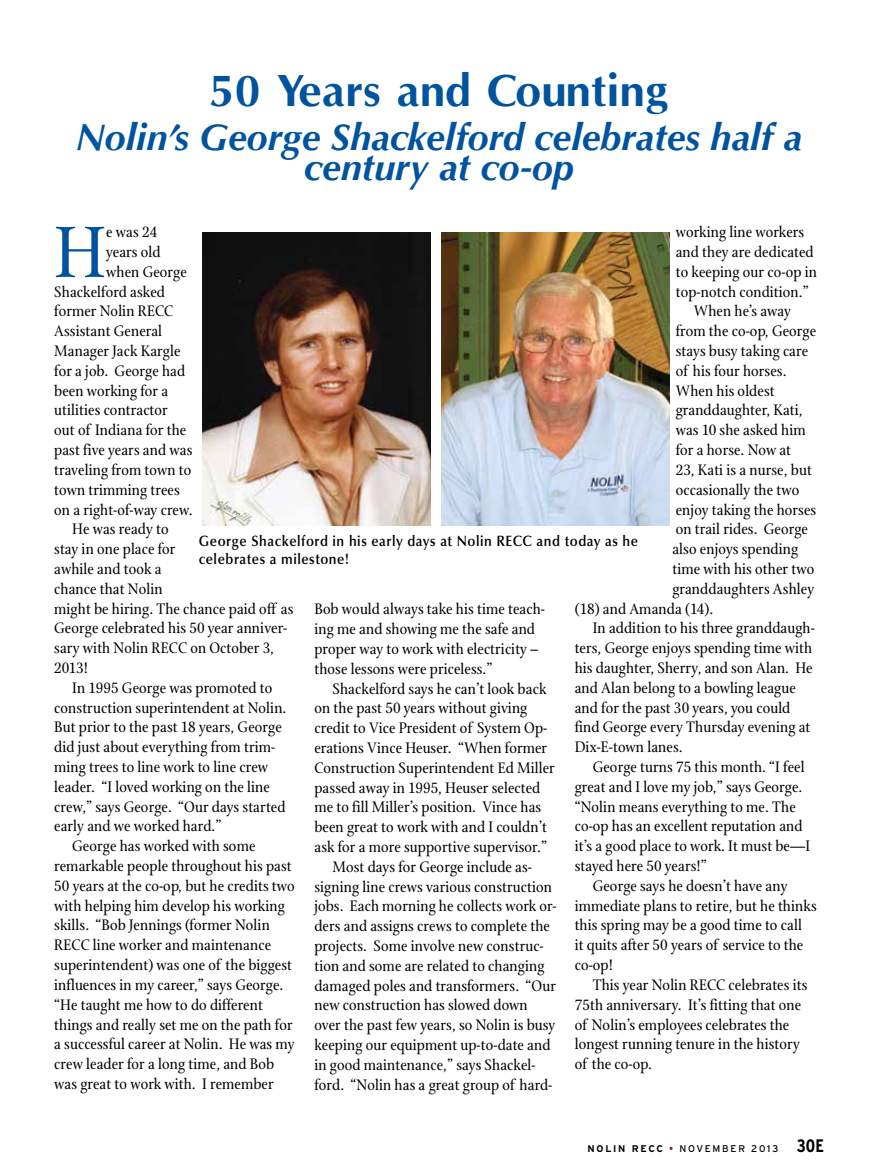
<style>
.page{position:relative;width:878px;height:1175px;background:#fff}
.page>*{position:absolute;margin:0;border:0;box-sizing:border-box;transform-origin:0 0}
.t1{font:78.3px "Stone Print";color:#00539f}
.t2{font:700 46.5px "Optim";color:#00539f}
.t3{font:italic 700 37.5px/30px "Optima";color:#00539f;text-align:center}
.t4{font:16.5px/19.8px "Stone Print";letter-spacing:.005em;color:#000}
.t5{font:600 15px/18px "Optima LT Std";letter-spacing:.04em;color:#000;scale:.9 1}
.t6{font:9.75px "Interstate";letter-spacing:.18em;color:#000}
.s1{font-weight:700}
.s2{color:#7a1315}
.s3{font-weight:700;font-stretch:condensed;font-size:18px}
</style>
<div class="page">
<img style="left:202px;top:232px;width:228px;height:294px">
<img style="left:441px;top:232px;width:228px;height:294px">
<h2 class="t2" style="left:209px;top:67px;width:460px">50 Years and Counting</h2>
<h3 class="t3" style="left:76px;top:122px;width:728px">Nolin’s George Shackelford celebrates half a century at co-op</h3>
<p class="t4" style="left:675px;top:222px;width:130px">working line workers</p>
<p class="t4" style="left:675px;top:242px;width:139px">and they are dedicated</p>
<p class="t4" style="left:675px;top:262px;width:143px">to keeping our co-op in</p>
<p class="t4" style="left:675px;top:282px;width:134px">top-notch condition.”</p>
<p class="t4" style="left:693px;top:301px;width:99px">When he’s away</p>
<p class="t4" style="left:675px;top:321px;width:142px">from the co-op, George</p>
<p class="t4" style="left:675px;top:341px;width:134px">stays busy taking care</p>
<p class="t4" style="left:675px;top:361px;width:112px">of his four horses.</p>
<p class="t4" style="left:675px;top:381px;width:100px">When his oldest</p>
<p class="t4" style="left:675px;top:400px;width:128px">granddaughter, Kati,</p>
<p class="t4" style="left:675px;top:420px;width:131px">was 10 she asked him</p>
<p class="t4" style="left:675px;top:440px;width:117px">for a horse. Now at</p>
<p class="t4" style="left:675px;top:460px;width:138px">23, Kati is a nurse, but</p>
<p class="t4" style="left:675px;top:480px;width:125px">occasionally the two</p>
<p class="t4" style="left:675px;top:499px;width:142px">enjoy taking the horses</p>
<p class="t4" style="left:675px;top:519px;width:134px">on trail rides. George</p>
<p class="t4" style="left:672px;top:539px;width:127px">also enjoys spending</p>
<p class="t4" style="left:672px;top:559px;width:143px">time with his other two</p>
<p class="t4" style="left:672px;top:579px;width:143px">granddaughters Ashley</p>
<p class="t4" style="left:574px;top:598px;width:140px">(18) and Amanda (14).</p>
<p class="t4" style="left:592px;top:618px;width:224px">In addition to his three granddaugh-</p>
<p class="t4" style="left:574px;top:638px;width:239px">ters, George enjoys spending time with</p>
<p class="t4" style="left:574px;top:658px;width:239px">his daughter, Sherry, and son Alan. He</p>
<p class="t4" style="left:574px;top:678px;width:223px">and Alan belong to a bowling league</p>
<p class="t4" style="left:574px;top:697px;width:217px">and for the past 30 years, you could</p>
<p class="t4" style="left:574px;top:717px;width:237px">find George every Thursday evening at</p>
<p class="t4" style="left:574px;top:737px;width:109px">Dix-E-town lanes.</p>
<p class="t4" style="left:592px;top:757px;width:213px">George turns 75 this month. “I feel</p>
<p class="t4" style="left:574px;top:777px;width:229px">great and I love my job,” says George.</p>
<p class="t4" style="left:574px;top:796px;width:222px">“Nolin means everything to me. The</p>
<p class="t4" style="left:574px;top:816px;width:229px">co-op has an excellent reputation and</p>
<p class="t4" style="left:574px;top:836px;width:237px">it’s a good place to work. It must be—I</p>
<p class="t4" style="left:574px;top:856px;width:133px">stayed here 50 years!”</p>
<p class="t4" style="left:592px;top:876px;width:196px">George says he doesn’t have any</p>
<p class="t4" style="left:574px;top:895px;width:243px">immediate plans to retire, but he thinks</p>
<p class="t4" style="left:574px;top:915px;width:229px">this spring may be a good time to call</p>
<p class="t4" style="left:574px;top:935px;width:230px">it quits after 50 years of service to the</p>
<p class="t4" style="left:574px;top:955px;width:40px">co-op!</p>
<p class="t4" style="left:592px;top:975px;width:216px">This year Nolin RECC celebrates its</p>
<p class="t4" style="left:574px;top:994px;width:228px">75th anniversary. It’s fitting that one</p>
<p class="t4" style="left:574px;top:1014px;width:216px">of Nolin’s employees celebrates the</p>
<p class="t4" style="left:574px;top:1034px;width:227px">longest running tenure in the history</p>
<p class="t4" style="left:574px;top:1054px;width:79px">of the co-op.</p>
<h1 class="t1" style="left:54px;top:207px;width:53px">H</h1>
<p class="t4" style="left:106px;top:222px;width:53px">e was 24</p>
<p class="t4" style="left:106px;top:242px;width:56px">years old</p>
<p class="t4" style="left:106px;top:262px;width:82px">when George</p>
<p class="t4" style="left:54px;top:282px;width:112px">Shackelford asked</p>
<p class="t4" style="left:54px;top:301px;width:121px">former Nolin RECC</p>
<p class="t4" style="left:54px;top:321px;width:109px">Assistant General</p>
<p class="t4" style="left:54px;top:341px;width:128px">Manager Jack Kargle</p>
<p class="t4" style="left:54px;top:361px;width:132px">for a job. George had</p>
<p class="t4" style="left:54px;top:381px;width:116px">been working for a</p>
<p class="t4" style="left:54px;top:400px;width:115px">utilities contractor</p>
<p class="t4" style="left:54px;top:420px;width:133px">out of Indiana for the</p>
<p class="t4" style="left:54px;top:440px;width:140px">past five years and was</p>
<p class="t4" style="left:54px;top:460px;width:139px">traveling from town to</p>
<p class="t4" style="left:54px;top:480px;width:127px">town trimming trees</p>
<p class="t4" style="left:54px;top:499px;width:140px">on a right-of-way crew.</p>
<p class="t4" style="left:72px;top:519px;width:98px">He was ready to</p>
<p class="t4" style="left:54px;top:539px;width:123px">stay in one place for</p>
<p class="t4" style="left:54px;top:559px;width:109px">awhile and took a</p>
<p class="t4" style="left:54px;top:579px;width:110px">chance that Nolin</p>
<p class="t4" style="left:54px;top:598px;width:241px">might be hiring. The chance paid off as</p>
<p class="t4" style="left:54px;top:618px;width:235px">George celebrated his 50 year anniver-</p>
<p class="t4" style="left:54px;top:638px;width:221px">sary with Nolin RECC on October 3,</p>
<p class="t4" style="left:54px;top:658px;width:35px">2013!</p>
<p class="t4" style="left:72px;top:678px;width:202px">In 1995 George was promoted to</p>
<p class="t4" style="left:54px;top:697px;width:234px">construction superintendent at Nolin.</p>
<p class="t4" style="left:54px;top:717px;width:229px">But prior to the past 18 years, George</p>
<p class="t4" style="left:54px;top:737px;width:222px">did just about everything from trim-</p>
<p class="t4" style="left:54px;top:757px;width:215px">ming trees to line work to line crew</p>
<p class="t4" style="left:54px;top:777px;width:217px">leader. “I loved working on the line</p>
<p class="t4" style="left:54px;top:796px;width:233px">crew,” says George. “Our days started</p>
<p class="t4" style="left:54px;top:816px;width:169px">early and we worked hard.”</p>
<p class="t4" style="left:72px;top:836px;width:185px">George has worked with some</p>
<p class="t4" style="left:54px;top:856px;width:239px">remarkable people throughout his past</p>
<p class="t4" style="left:54px;top:876px;width:242px">50 years at the co-op, but he credits two</p>
<p class="t4" style="left:54px;top:895px;width:232px">with helping him develop his working</p>
<p class="t4" style="left:54px;top:915px;width:217px">skills. “Bob Jennings (former Nolin</p>
<p class="t4" style="left:54px;top:935px;width:218px">RECC line worker and maintenance</p>
<p class="t4" style="left:54px;top:955px;width:239px">superintendent) was one of the biggest</p>
<p class="t4" style="left:54px;top:975px;width:231px">influences in my career,” says George.</p>
<p class="t4" style="left:54px;top:994px;width:210px">“He taught me how to do different</p>
<p class="t4" style="left:54px;top:1014px;width:240px">things and really set me on the path for</p>
<p class="t4" style="left:54px;top:1034px;width:242px">a successful career at Nolin. He was my</p>
<p class="t4" style="left:54px;top:1054px;width:221px">crew leader for a long time, and Bob</p>
<p class="t4" style="left:54px;top:1074px;width:221px">was great to work with. I remember</p>
<p class="t5" style="left:199px;top:531px;width:489px">George Shackelford in his early days at Nolin RECC and today as he celebrates a milestone!</p>
<p class="t4" style="left:314px;top:599px;width:232px">Bob would always take his time teach&shy;ing me and showing me the safe and proper way to work with electricity – those lessons were priceless.”</p>
<p class="t4" style="left:332px;top:678px;width:215px">Shackelford says he can’t look back</p>
<p class="t4" style="left:314px;top:698px;width:214px">on the past 50 years without giving</p>
<p class="t4" style="left:314px;top:718px;width:234px">credit to Vice President of System Op-</p>
<p class="t4" style="left:314px;top:738px;width:234px">erations Vince Heuser. “When former</p>
<p class="t4" style="left:314px;top:757px;width:242px">Construction Superintendent Ed Miller</p>
<p class="t4" style="left:314px;top:777px;width:227px">passed away in 1995, Heuser selected</p>
<p class="t4" style="left:314px;top:797px;width:228px">me to fill Miller’s position. Vince has</p>
<p class="t4" style="left:314px;top:817px;width:234px">been great to work with and I couldn’t</p>
<p class="t4" style="left:314px;top:837px;width:234px">ask for a more supportive supervisor.”</p>
<p class="t4" style="left:332px;top:856px;width:201px">Most days for George include as-</p>
<p class="t4" style="left:314px;top:876px;width:239px">signing line crews various construction</p>
<p class="t4" style="left:314px;top:896px;width:244px">jobs. Each morning he collects work or-</p>
<p class="t4" style="left:314px;top:916px;width:237px">ders and assigns crews to complete the</p>
<p class="t4" style="left:314px;top:936px;width:231px">projects. Some involve new construc-</p>
<p class="t4" style="left:314px;top:955px;width:231px">tion and some are related to changing</p>
<p class="t4" style="left:314px;top:975px;width:243px">damaged poles and transformers. “Our</p>
<p class="t4" style="left:314px;top:995px;width:215px">new construction has slowed down</p>
<p class="t4" style="left:314px;top:1015px;width:242px">over the past few years, so Nolin is busy</p>
<p class="t4" style="left:314px;top:1035px;width:237px">keeping our equipment up-to-date and</p>
<p class="t4" style="left:314px;top:1054px;width:222px">in good maintenance,” says Shackel-</p>
<p class="t4" style="left:314px;top:1074px;width:239px">ford. “Nolin has a great group of hard-</p>
<p class="t6" style="left:587px;top:1143px;width:238px"><span class="s1">NOLIN RECC</span> <span class="s2">•</span> NOVEMBER 2013 <span class="s3">30E</span></p>
</div>
